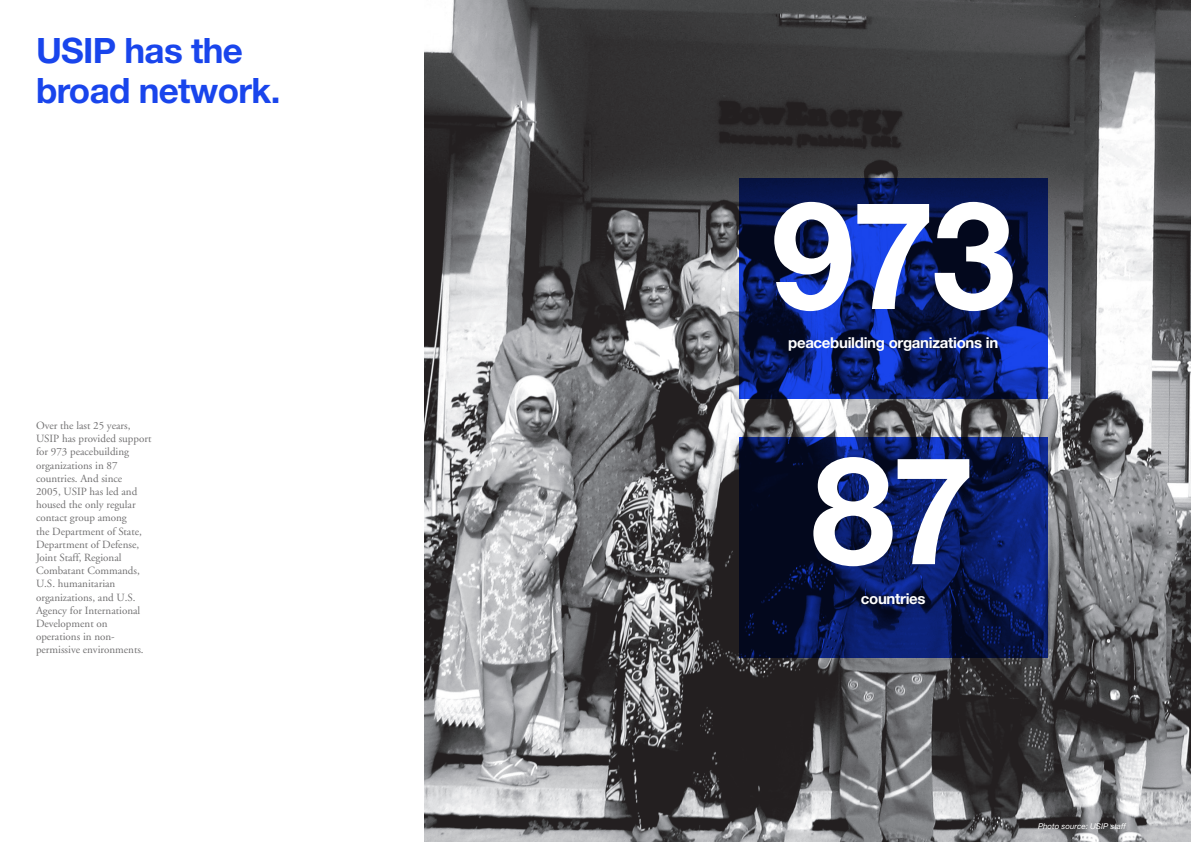
<style>
.page{position:relative;width:1191px;height:842px;background:#fff}
.page>*{position:absolute;margin:0;border:0;box-sizing:border-box;transform-origin:0 0}
.HELVETICA_NEUE_35{font:700 150px "Helvetica Neue";color:#fff}
.HELVETICA_NEUE_35-2{font:700 35px "Helvetica Neue";letter-spacing:-.02em;color:#1945ec}
.t1{font:700 15px "Helvetica Neue";letter-spacing:-.02em;color:#fff}
.GARAMOND_11{font:11px/13.2px "Adobe Garamond";color:#727172}
.TRADE_GOTHIC_10{font:italic 8px "Helvetica Neue";color:#fff}
</style>
<div class="page">
<img style="left:424px;top:0;width:767px;height:842px">
<svg style="left:739px;top:437px;width:308px;height:220px"></svg>
<svg style="left:739px;top:178px;width:308px;height:221px"></svg>
<p class="HELVETICA_NEUE_35-2" style="left:36px;top:29px;width:208px">USIP has the</p>
<p class="HELVETICA_NEUE_35-2" style="left:36px;top:69px;width:246px">broad network.</p>
<p class="GARAMOND_11" style="left:36px;top:419px;width:117px">Over the last 25 years,<br>USIP has provided support for 973 peacebuilding organizations in 87 countries. And since<br>2005, USIP has led and housed the only regular contact group among<br>the Department of State,<br>Department of Defense,<br>Joint Staff, Regional<br>Combatant Commands,<br>U.S. humanitarian organizations, and U.S.<br>Agency for International<br>Development on operations in non&shy;permissive environments.</p>
<p class="HELVETICA_NEUE_35" style="left:771px;top:163px;width:246px">973</p>
<p class="t1" style="left:788px;top:333px;width:212px">peacebuilding organizations in</p>
<p class="HELVETICA_NEUE_35" style="left:811px;top:418px;width:165px">87</p>
<p class="t1" style="left:861px;top:589px;width:66px">countries</p>
<p class="TRADE_GOTHIC_10" style="left:1038px;top:822px;width:89px">Photo source: USIP staff</p>
</div>
